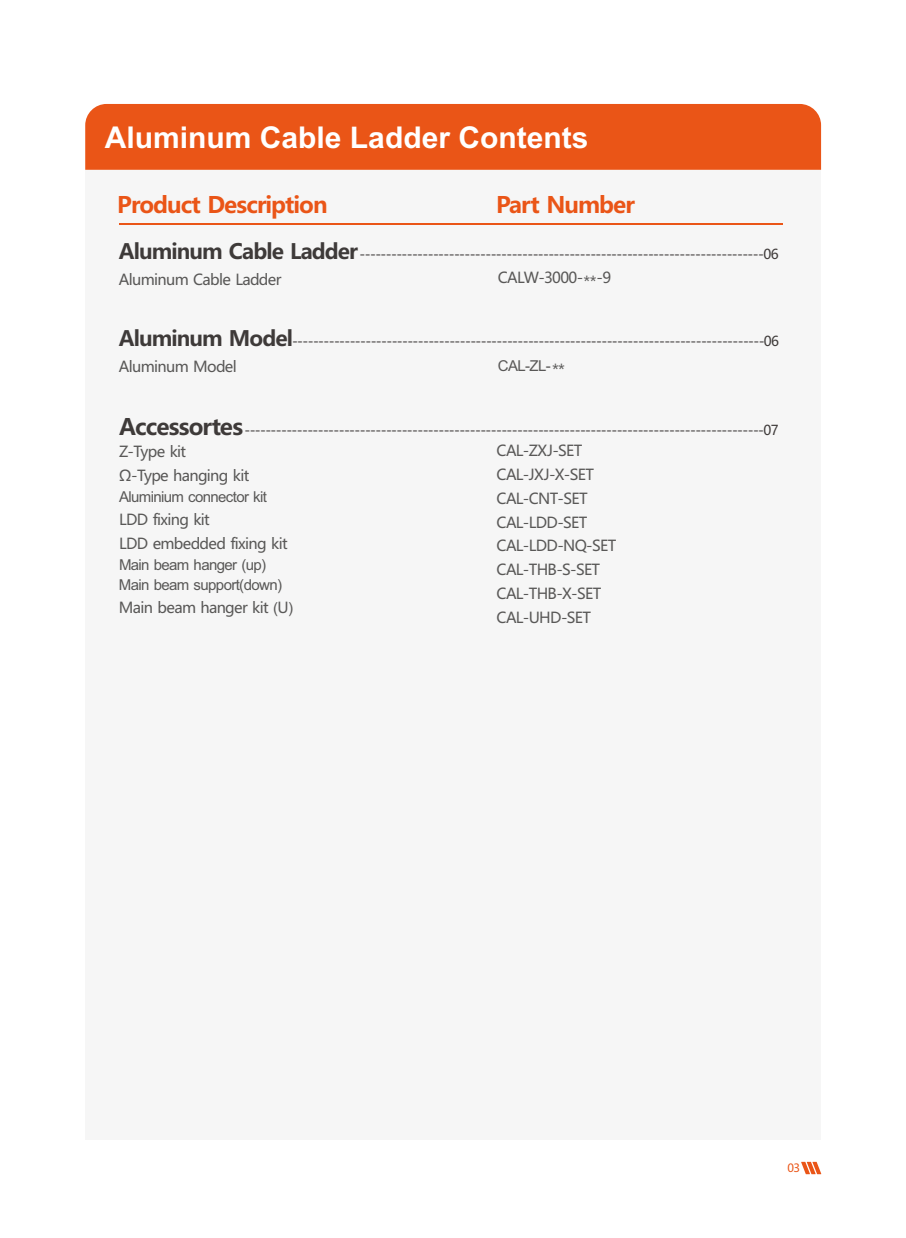
<style>
.page{position:relative;width:906px;height:1238px;background:#fff}
.page>*{position:absolute;margin:0;border:0;box-sizing:border-box;transform-origin:0 0}
.t1{font:700 30px "Arial";color:#fff}
.t2{font:700 22.5px "Microsoft Ya Hei";letter-spacing:-.045em;color:#ea5517}
.t3{font:15px/23.7px "Microsoft Ya Hei";letter-spacing:-.045em;color:#595857}
.t4{font:15px/20.1px "Arial";letter-spacing:-.04em;color:#595857}
.t5{font:13.5px "Microsoft Ya Hei";color:#3e3a39}
.t6{font:11.25px "Microsoft Ya Hei";color:#ea5517}
.s1{font-weight:700;font-size:21px}
.s2{font-weight:700;font-size:22.5px}
.s3{font-family:"Arial"}
</style>
<div class="page">
<div style="left:85px;top:104px;width:736px;height:66px;background:#ea5517"></div>
<div style="left:85px;top:170px;width:736px;height:969px;background:#f6f6f6"></div>
<hr style="left:120px;top:223px;width:663px;height:1px;background:#ea5517">
<svg style="left:801px;top:1161px;width:20px;height:13px"></svg>
<h1 class="t1" style="left:105px;top:126px;width:485px">Aluminum Cable Ladder Contents</h1>
<h2 class="t2" style="left:117px;top:194px;width:212px">Product Description</h2>
<h2 class="t2" style="left:496px;top:194px;width:140px">Part Number</h2>
<p class="t5" style="left:119px;top:248px;width:661px"><span class="s1">Aluminum Cable Ladder</span> -----------------------------------------------------------------------------06</p>
<p class="t3" style="left:119px;top:268px;width:164px">Aluminum Cable Ladder</p>
<p class="t3" style="left:498px;top:267px;width:115px">CALW-3000- -9</p>
<p class="t3" style="left:583px;top:271px;width:14px">**</p>
<p class="t5" style="left:119px;top:335px;width:662px"><span class="s1">Aluminum Model</span>------------------------------------------------------------------------------------------06</p>
<p class="t3" style="left:119px;top:356px;width:119px">Aluminum Model</p>
<p class="t4" style="left:498px;top:357px;width:54px">CAL-ZL-</p>
<p class="t3" style="left:552px;top:359px;width:14px">**</p>
<p class="t5" style="left:119px;top:424px;width:661px"><span class="s2">Accessortes</span>---------------------------------------------------------------------------------------------------07</p>
<p class="t3" style="left:119px;top:441px;width:132px">Z-Type kit<br>Ω-Type hanging kit</p>
<p class="t4" style="left:119px;top:488px;width:149px">Aluminium connector kit</p>
<p class="t3" style="left:119px;top:509px;width:170px">LDD fixing kit<br>LDD embedded fixing kit</p>
<p class="t4" style="left:119px;top:556px;width:164px">Main beam hanger (up)<br>Main beam support(down)</p>
<p class="t3" style="left:119px;top:596px;width:175px">Main beam hanger kit <span class="s3">(</span>U<span class="s3">)</span></p>
<p class="t3" style="left:496px;top:440px;width:121px">CAL-ZXJ-SET<br>CAL-JXJ-X-SET<br>CAL-CNT-SET<br>CAL-LDD-SET<br>CAL-LDD-NQ-SET<br>CAL-THB-S-SET<br>CAL-THB-X-SET<br>CAL-UHD-SET</p>
<p class="t6" style="left:787px;top:1163px;width:14px">03</p>
</div>
